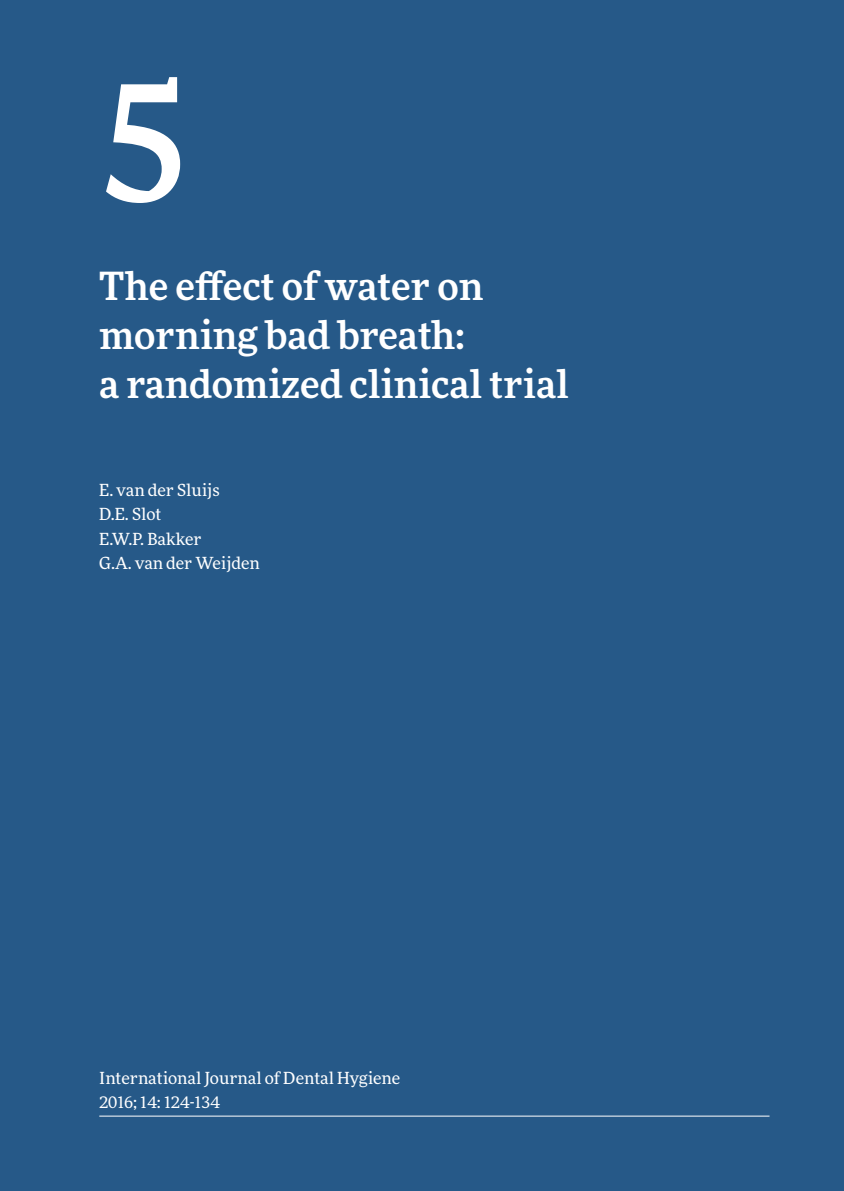
<style>
.page{position:relative;width:844px;height:1191px;background:#fff}
.page>*{position:absolute;margin:0;border:0;box-sizing:border-box;transform-origin:0 0}
.t1{font:500 168px "More Pro";color:#fff}
.t2{font:500 38.5px/49px "More Pro";color:#fff}
.t3{font:16.62px/24.5px "More Pro";color:#fff}
</style>
<div class="page">
<div style="left:0;top:0;width:843px;height:1191px;background:#265988"></div>
<hr style="left:99px;top:1115px;width:670px;height:1px;background:#fff">
<h1 class="t1" style="left:99px;top:20px;width:91px">5</h1>
<h2 class="t2" style="left:99px;top:259px;width:471px">The effect of water on morning bad breath:<br>a randomized clinical trial</h2>
<p class="t3" style="left:99px;top:477px;width:162px">E. van der Sluijs<br>D.E. Slot<br>E.W.P. Bakker<br>G.A. van der Weijden</p>
<p class="t3" style="left:99px;top:1065px;width:302px">International Journal of Dental Hygiene<br>2016; 14: 124-134</p>
</div>
